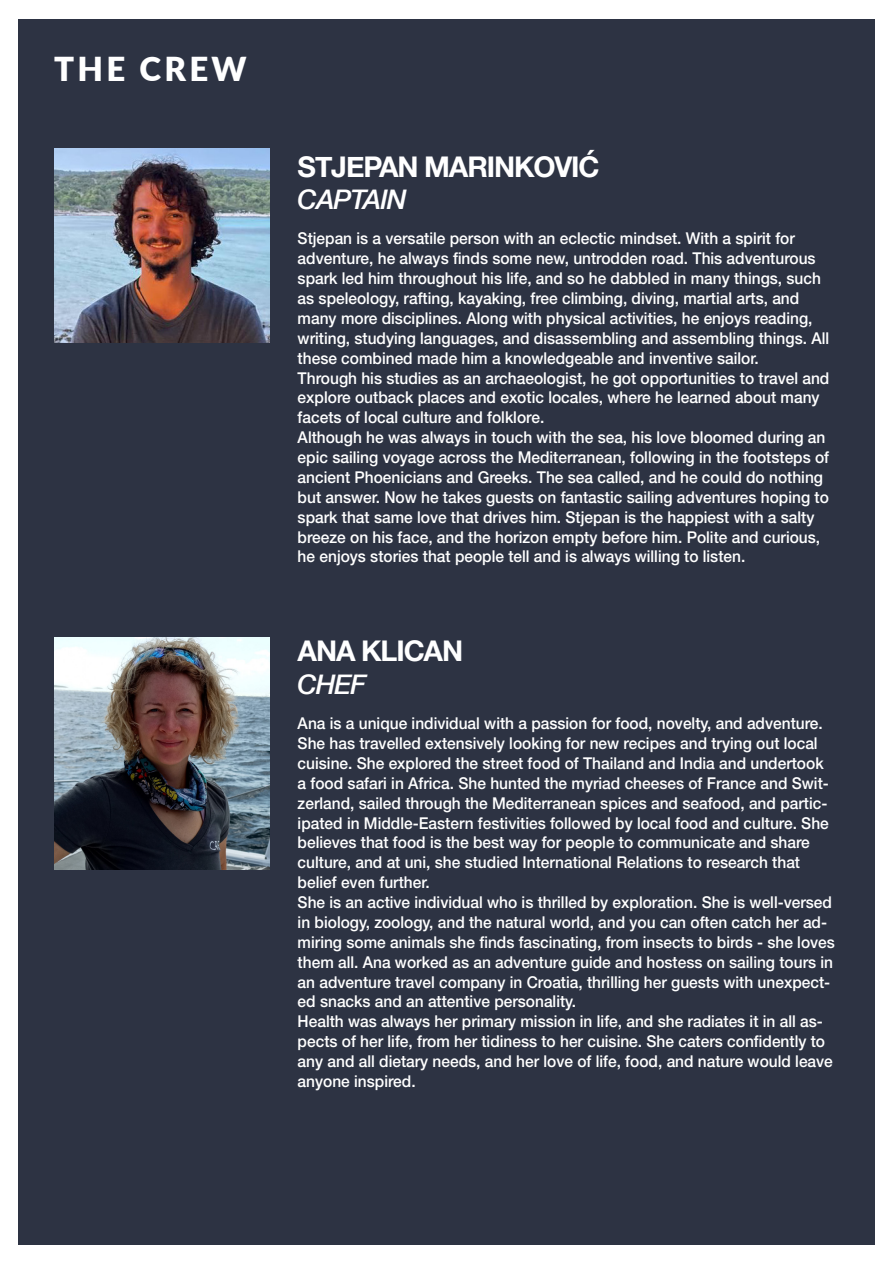
<style>
.page{position:relative;width:893px;height:1263px;background:#fff}
.page>*{position:absolute;margin:0;border:0;box-sizing:border-box;transform-origin:0 0}
.t1{font:900 33px "Lato";letter-spacing:.1em;color:#fff}
.t2{font:700 28.5px "Helvetica Neue";letter-spacing:-.04em;color:#fff}
.t3{font:italic 500 27px "Helvetica Neue";letter-spacing:-.04em;color:#fff}
.t4{font:500 16.35px/19.8px "Helvetica Neue LT Pro";color:#fff;scale:.95 1}
</style>
<div class="page">
<div style="left:18px;top:19px;width:857px;height:1226px;background:#2d3343"></div>
<img style="left:54px;top:638px;width:216px;height:232px">
<img style="left:54px;top:149px;width:216px;height:193px">
<p class="t1" style="left:54px;top:44px;width:194px">THE CREW</p>
<p class="t2" style="left:298px;top:144px;width:304px">STJEPAN MARINKOVIĆ</p>
<p class="t3" style="left:298px;top:176px;width:110px">CAPTAIN</p>
<p class="t4" style="left:298px;top:229px;width:561px">Stjepan is a versatile person with an eclectic mindset. With a spirit for adventure, he always finds some new, untrodden road. This adventurous spark led him throughout his life, and so he dabbled in many things, such as speleology, rafting, kayaking, free climbing, diving, martial arts, and many more disciplines. Along with physical activities, he enjoys reading, writing, studying languages, and disassembling and assembling things. All these combined made him a knowledgeable and inventive sailor.</p>
<p class="t4" style="left:298px;top:368px;width:561px">Through his studies as an archaeologist, he got opportunities to travel and explore outback places and exotic locales, where he learned about many facets of local culture and folklore.</p>
<p class="t4" style="left:298px;top:427px;width:561px">Although he was always in touch with the sea, his love bloomed during an epic sailing voyage across the Mediterranean, following in the footsteps of ancient Phoenicians and Greeks. The sea called, and he could do nothing but answer. Now he takes guests on fantastic sailing adventures hoping to spark that same love that drives him. Stjepan is the happiest with a salty breeze on his face, and the horizon empty before him. Polite and curious, he enjoys stories that people tell and is always willing to listen.</p>
<p class="t2" style="left:298px;top:629px;width:167px">ANA KLICAN</p>
<p class="t3" style="left:298px;top:661px;width:70px">CHEF</p>
<p class="t4" style="left:298px;top:713px;width:561px">Ana is a unique individual with a passion for food, novelty, and adventure.<br>She has travelled extensively looking for new recipes and trying out local cuisine. She explored the street food of Thailand and India and undertook a food safari in Africa. She hunted the myriad cheeses of France and Swit&shy;zerland, sailed through the Mediterranean spices and seafood, and partic&shy;ipated in Middle-Eastern festivities followed by local food and culture. She believes that food is the best way for people to communicate and share culture, and at uni, she studied International Relations to research that belief even further.</p>
<p class="t4" style="left:298px;top:892px;width:567px">She is an active individual who is thrilled by exploration. She is well-versed in biology, zoology, and the natural world, and you can often catch her ad&shy;miring some animals she finds fascinating, from insects to birds - she loves them all. Ana worked as an adventure guide and hostess on sailing tours in an adventure travel company in Croatia, thrilling her guests with unexpect&shy;ed snacks and an attentive personality.</p>
<p class="t4" style="left:298px;top:1011px;width:565px">Health was always her primary mission in life, and she radiates it in all as&shy;pects of her life, from her tidiness to her cuisine. She caters confidently to any and all dietary needs, and her love of life, food, and nature would leave anyone inspired.</p>
</div>
